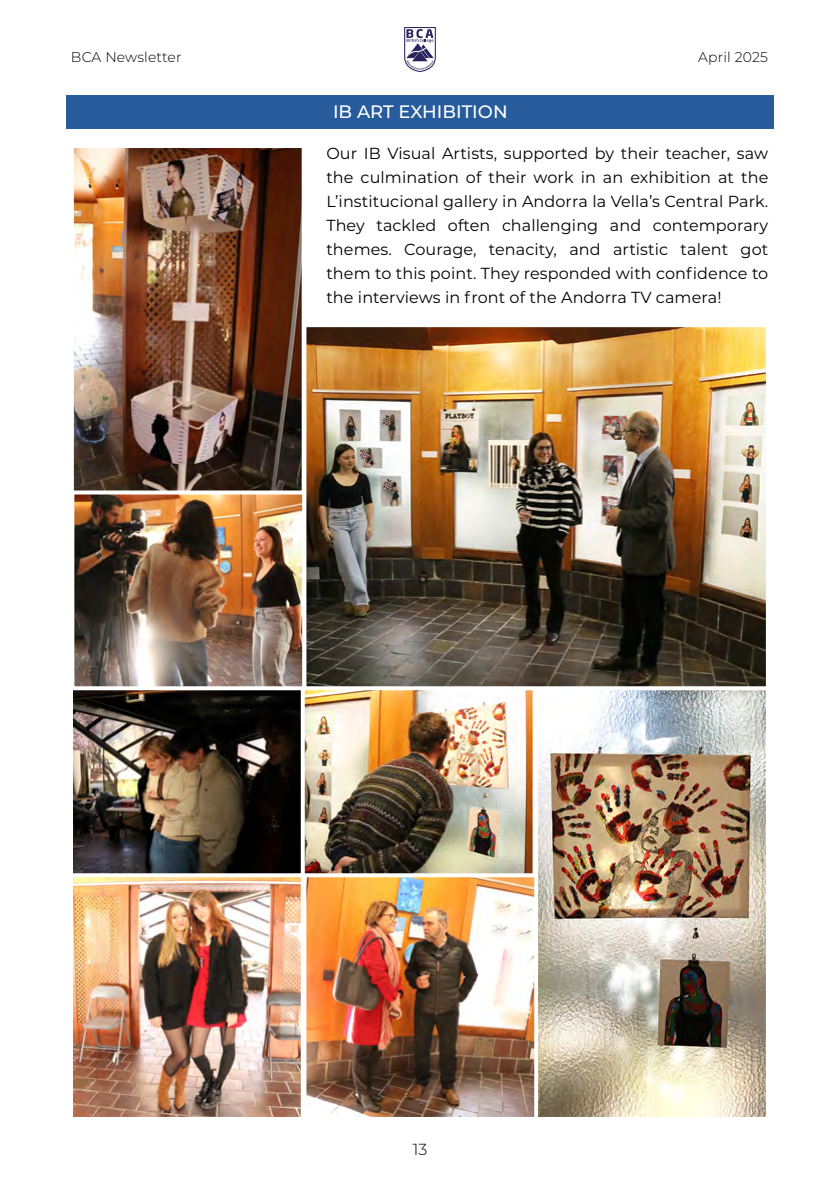
<style>
.page{position:relative;width:840px;height:1191px;background:#fff}
.page>*{position:absolute;margin:0;border:0;box-sizing:border-box;transform-origin:0 0}
.t1{font:500 18px "Montserrat";color:#fff}
.t2{font:16px/24px "Montserrat";letter-spacing:.005em;color:#020203;text-align:justify}
.t3{font:300 16px "Montserrat";color:#000}
.t4{font:300 14px "Montserrat";letter-spacing:.01em;color:#000}
</style>
<div class="page">
<svg style="left:404px;top:27px;width:31px;height:45px"></svg>
<img style="left:74px;top:691px;width:225px;height:181px">
<div style="left:71px;top:688px;width:231px;height:187px;border:2px solid #fff"></div>
<img style="left:75px;top:495px;width:226px;height:190px">
<div style="left:72px;top:492px;width:232px;height:196px;border:2px solid #fff"></div>
<img style="left:305px;top:691px;width:226px;height:181px">
<div style="left:302px;top:688px;width:232px;height:187px;border:2px solid #fff"></div>
<img style="left:307px;top:878px;width:226px;height:238px">
<div style="left:304px;top:875px;width:232px;height:244px;border:2px solid #fff"></div>
<img style="left:74px;top:878px;width:225px;height:238px">
<div style="left:71px;top:875px;width:231px;height:244px;border:2px solid #fff"></div>
<img style="left:307px;top:328px;width:457px;height:357px">
<div style="left:304px;top:325px;width:463px;height:363px;border:2px solid #fff"></div>
<img style="left:539px;top:691px;width:225px;height:425px">
<div style="left:536px;top:688px;width:231px;height:431px;border:2px solid #fff"></div>
<img style="left:75px;top:149px;width:225px;height:340px">
<div style="left:72px;top:146px;width:231px;height:346px;border:2px solid #fff"></div>
<div style="left:67px;top:95px;width:706px;height:33px;background:#275b9b"></div>
<p class="t4" style="left:71px;top:48px;width:112px">BCA Newsletter</p>
<p class="t4" style="left:697px;top:48px;width:71px">April 2025</p>
<p class="t1" style="left:333px;top:99px;width:176px">IB ART EXHIBITION</p>
<p class="t2" style="left:326px;top:141px;width:443px">Our IB Visual Artists, supported by their teacher, saw the culmination of their work in an exhibition at the L’institucional gallery in Andorra la Vella’s Central Park.<br>They tackled often challenging and contemporary themes. Courage, tenacity, and artistic talent got them to this point. They responded with confidence to the interviews in front of the Andorra TV camera!</p>
<p class="t3" style="left:412px;top:1138px;width:16px">13</p>
</div>
